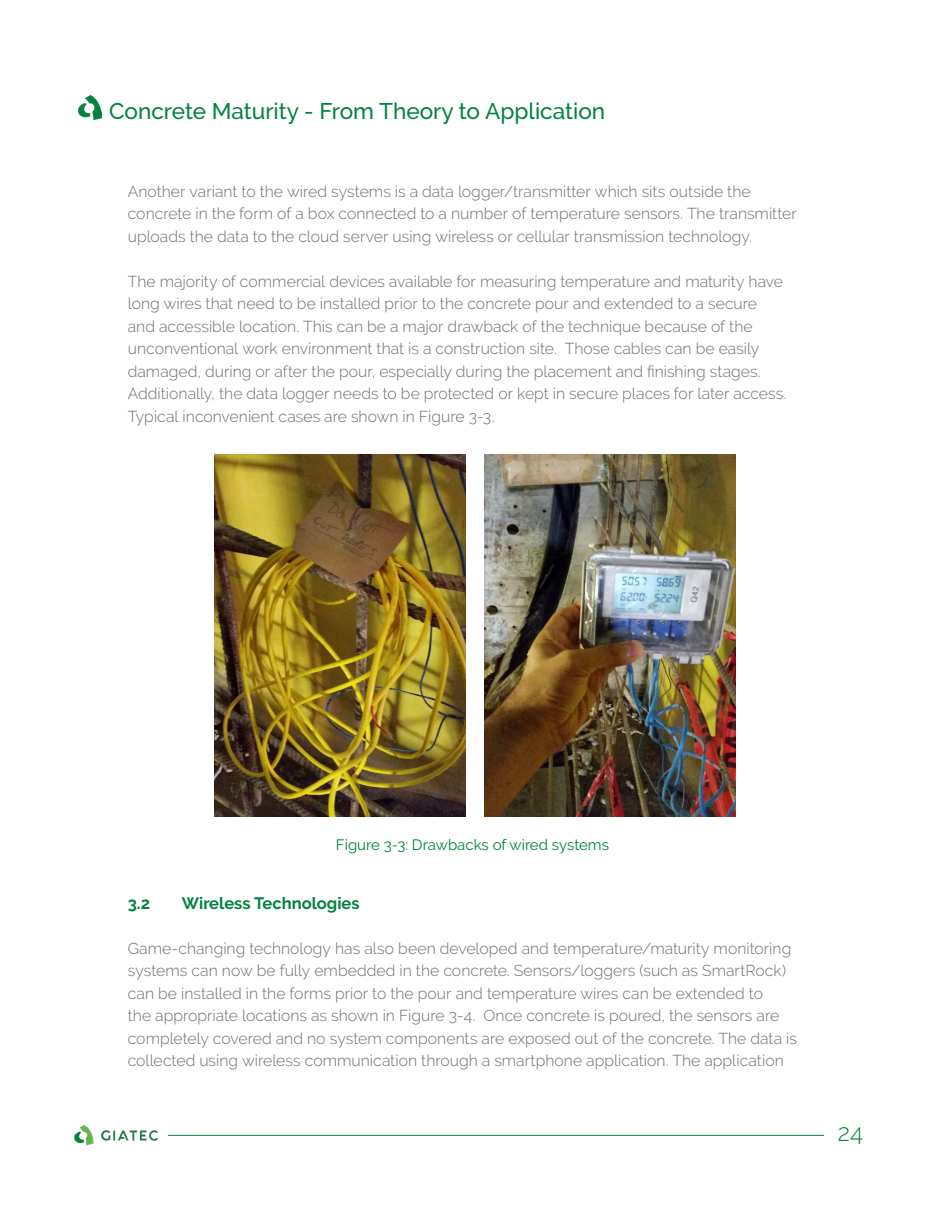
<style>
.page{position:relative;width:945px;height:1215px;background:#fff}
.page>*{position:absolute;margin:0;border:0;box-sizing:border-box;transform-origin:0 0}
.t1{font:300 24px "Raleway";color:#00833e}
.t2{font:500 22.65px "Raleway";color:#00833e}
.SubHeader{font:700 16.5px "Raleway";color:#00833e}
.t3{font:300 15.75px/22.5px "Raleway";color:#6c6d70}
.Figure_Captions{font:15px "Raleway";color:#00833e}
</style>
<div class="page">
<hr style="left:168px;top:1135px;width:656px;height:1px;background:#00833e">
<img style="left:74px;top:1125px;width:84px;height:21px">
<img style="left:78px;top:96px;width:24px;height:24px">
<img style="left:214px;top:454px;width:252px;height:362px">
<img style="left:484px;top:454px;width:252px;height:362px">
<h2 class="t2" style="left:109px;top:98px;width:498px">Concrete Maturity - From Theory to Application</h2>
<p class="t3" style="left:128px;top:180px;width:671px">Another variant to the wired systems is a data logger/transmitter which sits outside the concrete in the form of a box connected to a number of temperature sensors. The transmitter uploads the data to the cloud server using wireless or cellular transmission technology.</p>
<p class="t3" style="left:128px;top:270px;width:660px">The majority of commercial devices available for measuring temperature and maturity have long wires that need to be installed prior to the concrete pour and extended to a secure and accessible location. This can be a major drawback of the technique because of the unconventional work environment that is a construction site. Those cables can be easily damaged, during or after the pour, especially during the placement and finishing stages.<br>Additionally, the data logger needs to be protected or kept in secure places for later access.<br>Typical inconvenient cases are shown in Figure 3-3.</p>
<p class="Figure_Captions" style="left:336px;top:836px;width:275px">Figure 3-3: Drawbacks of wired systems</p>
<p class="SubHeader" style="left:128px;top:894px;width:24px">3.2</p>
<p class="SubHeader" style="left:182px;top:894px;width:179px">Wireless Technologies</p>
<p class="t3" style="left:128px;top:937px;width:671px">Game-changing technology has also been developed and temperature/maturity monitoring systems can now be fully embedded in the concrete. Sensors/loggers (such as SmartRock) can be installed in the forms prior to the pour and temperature wires can be extended to<br>the appropriate locations as shown in Figure 3-4. Once concrete is poured, the sensors are completely covered and no system components are exposed out of the concrete. The data is collected using wireless communication through a smartphone application. The application</p>
<h1 class="t1" style="left:838px;top:1119px;width:27px">24</h1>
</div>
